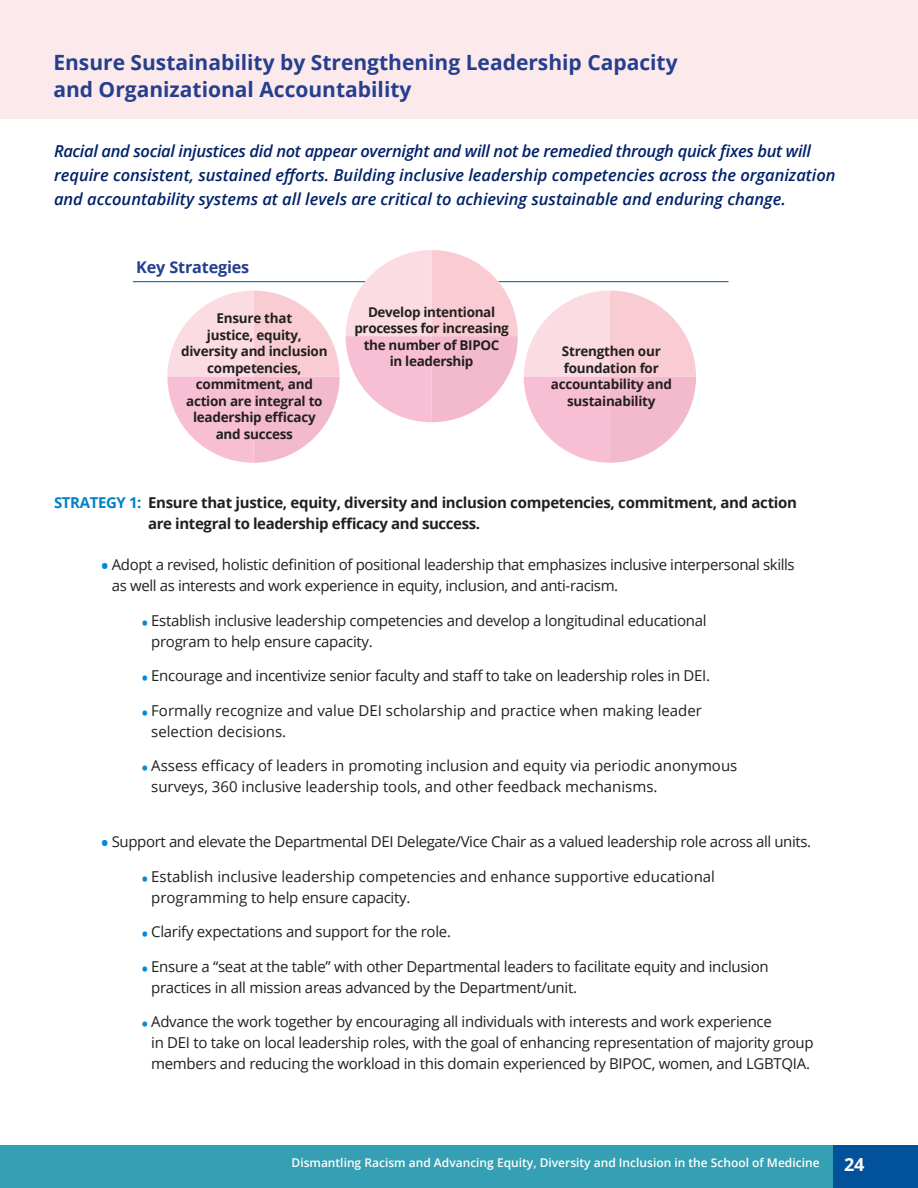
<style>
.page{position:relative;width:918px;height:1188px;background:#fff}
.page>*{position:absolute;margin:0;border:0;box-sizing:border-box;transform-origin:0 0}
.t1{font:700 21px/27px "Open Sans";color:#253f8e}
.page_number{font:700 18px "Open Sans";color:#fff}
.t2{font:italic 600 16.5px/24px "Open Sans";color:#012169}
.t3{font:700 16.2px "Open Sans";letter-spacing:-.01em;color:#253f8e}
.Paragraph_Style_1{font:15px/21px "Open Sans";letter-spacing:-.02em;color:#231f20}
.Paragraph_Style_1-2{font:15px/21px "Open Sans";color:#231f20}
.Paragraph_Style_1-3{font:700 15px/21px "Open Sans";letter-spacing:-.02em;color:#231f20}
.t4{font:700 13.5px/16.5px "Open Sans";letter-spacing:-.02em;color:#231f20;text-align:center}
.t5{font:600 12px "Open Sans";color:#fff}
.s1{color:#0082c9}
.s2{font-weight:700;font-size:19.5px;color:#008cd2}
.s3{font-weight:700;font-size:16.5px;color:#008cd2}
</style>
<div class="page">
<div style="left:0;top:1146px;width:918px;height:42px;background:#35a0b3"></div>
<svg style="left:524px;top:291px;width:172px;height:172px"></svg>
<hr style="left:133px;top:281px;width:595px;height:1px;background:#01529a">
<svg style="left:346px;top:250px;width:172px;height:173px"></svg>
<svg style="left:167px;top:291px;width:173px;height:172px"></svg>
<div style="left:0;top:0;width:918px;height:119px;background:#fce9eb"></div>
<div style="left:833px;top:1146px;width:84px;height:42px;background:#01529a"></div>
<p class="t1" style="left:53px;top:48px;width:626px">Ensure Sustainability by Strengthening Leadership Capacity and Organizational Accountability</p>
<p class="t2" style="left:54px;top:138px;width:783px">Racial and social injustices did not appear overnight and will not be remedied through quick fixes but will require consistent, sustained efforts. Building inclusive leadership competencies across the organization and accountability systems at all levels are critical to achieving sustainable and enduring change.</p>
<p class="t3" style="left:136px;top:256px;width:115px">Key Strategies</p>
<p class="t4" style="left:181px;top:310px;width:148px">Ensure that<br>justice, equity, diversity and inclusion competencies, commitment, and action are integral to leadership efficacy and success</p>
<p class="t4" style="left:354px;top:303px;width:156px">Develop intentional processes for increasing the number of BIPOC<br>in leadership</p>
<p class="t4" style="left:551px;top:343px;width:123px">Strengthen our foundation for accountability and sustainability</p>
<p class="Paragraph_Style_1-3" style="left:148px;top:492px;width:650px;text-indent:-94px"><span class="s1">STRATEGY 1:</span> Ensure that justice, equity, diversity and inclusion competencies, commitment, and action are integral to leadership efficacy and success.</p>
<p class="Paragraph_Style_1" style="left:112px;top:554px;width:685px;text-indent:-11px"><span class="s2">•</span> Adopt a revised, holistic definition of positional leadership that emphasizes inclusive interpersonal skills as well as interests and work experience in equity, inclusion, and anti-racism.</p>
<p class="Paragraph_Style_1" style="left:151px;top:610px;width:557px;text-indent:-9px"><span class="s3">•</span> Establish inclusive leadership competencies and develop a longitudinal educational program to help ensure capacity.</p>
<p class="Paragraph_Style_1" style="left:142px;top:665px;width:570px"><span class="s3">•</span> Encourage and incentivize senior faculty and staff to take on leadership roles in DEI.</p>
<p class="Paragraph_Style_1-2" style="left:151px;top:700px;width:552px;text-indent:-9px"><span class="s3">•</span> Formally recognize and value DEI scholarship and practice when making leader selection decisions.</p>
<p class="Paragraph_Style_1-2" style="left:151px;top:755px;width:588px;text-indent:-9px"><span class="s3">•</span> Assess efficacy of leaders in promoting inclusion and equity via periodic anonymous surveys, 360 inclusive leadership tools, and other feedback mechanisms.</p>
<p class="Paragraph_Style_1" style="left:101px;top:831px;width:712px"><span class="s2">•</span> Support and elevate the Departmental DEI Delegate/Vice Chair as a valued leadership role across all units.</p>
<p class="Paragraph_Style_1-2" style="left:151px;top:865px;width:565px;text-indent:-9px"><span class="s3">•</span> Establish inclusive leadership competencies and enhance supportive educational programming to help ensure capacity.</p>
<p class="Paragraph_Style_1" style="left:142px;top:921px;width:311px"><span class="s3">•</span> Clarify expectations and support for the role.</p>
<p class="Paragraph_Style_1" style="left:151px;top:955px;width:619px;text-indent:-9px"><span class="s3">•</span> Ensure a “seat at the table” with other Departmental leaders to facilitate equity and inclusion practices in all mission areas advanced by the Department/unit.</p>
<p class="Paragraph_Style_1" style="left:151px;top:1011px;width:664px;text-indent:-9px"><span class="s3">•</span> Advance the work together by encouraging all individuals with interests and work experience<br>in DEI to take on local leadership roles, with the goal of enhancing representation of majority group members and reducing the workload in this domain experienced by BIPOC, women, and LGBTQIA.</p>
<p class="t5" style="left:292px;top:1154px;width:530px">Dismantling Racism and Advancing Equity, Diversity and Inclusion in the School of Medicine</p>
<p class="page_number" style="left:844px;top:1152px;width:22px">2 4A</p>
</div>
